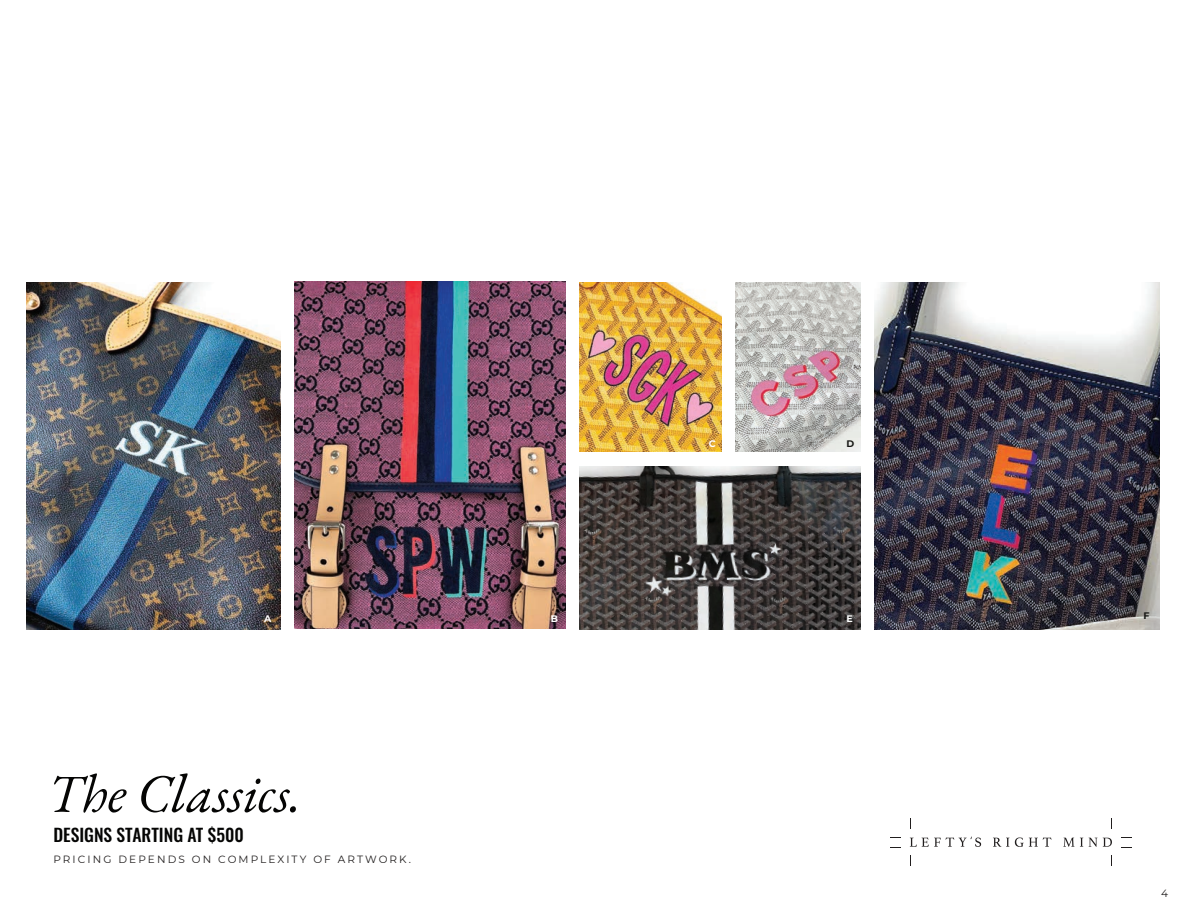
<style>
.page{position:relative;width:1188px;height:918px;background:#fff}
.page>*{position:absolute;margin:0;border:0;box-sizing:border-box;transform-origin:0 0}
.t1{font:italic 54.15px "EB Garamond";color:#050504}
.t2{font:500 17.55px "Oswald";color:#050504}
.t3{font:10.5px "Montserrat";letter-spacing:.2em;color:#211e1e}
.t4{font:700 9.45px "Montserrat";color:#fff}
.t5{font:700 9.45px "Montserrat";color:#161714}
</style>
<div class="page">
<svg style="left:993px;top:838px;width:16px;height:9px"></svg>
<svg style="left:1015px;top:838px;width:36px;height:9px"></svg>
<svg style="left:1063px;top:838px;width:11px;height:9px"></svg>
<svg style="left:1080px;top:838px;width:3px;height:9px"></svg>
<svg style="left:1089px;top:838px;width:8px;height:9px"></svg>
<svg style="left:1103px;top:838px;width:9px;height:9px"></svg>
<svg style="left:910px;top:837px;width:71px;height:10px"></svg>
<img style="left:580px;top:282px;width:142px;height:170px">
<img style="left:736px;top:282px;width:124px;height:170px">
<img style="left:874px;top:282px;width:286px;height:348px">
<img style="left:294px;top:281px;width:271px;height:347px">
<img style="left:27px;top:282px;width:253px;height:348px">
<img style="left:580px;top:466px;width:280px;height:164px">
<p class="t4" style="left:709px;top:437px;width:8px">C</p>
<p class="t5" style="left:846px;top:437px;width:9px">D</p>
<p class="t4" style="left:264px;top:612px;width:9px">A</p>
<p class="t4" style="left:551px;top:612px;width:9px">B</p>
<p class="t4" style="left:846px;top:612px;width:8px">E</p>
<h1 class="t1" style="left:48px;top:758px;width:255px">The Classics.</h1>
<h2 class="t2" style="left:53px;top:826px;width:192px">DESIGNS STARTING AT $500</h2>
<p class="t3" style="left:53px;top:852px;width:359px">PRICING DEPENDS ON COMPLEXITY OF ARTWORK.</p>
<p class="t5" style="left:1143px;top:609px;width:8px">F</p>
<p class="t3" style="left:1161px;top:887px;width:8px">4</p>
</div>
